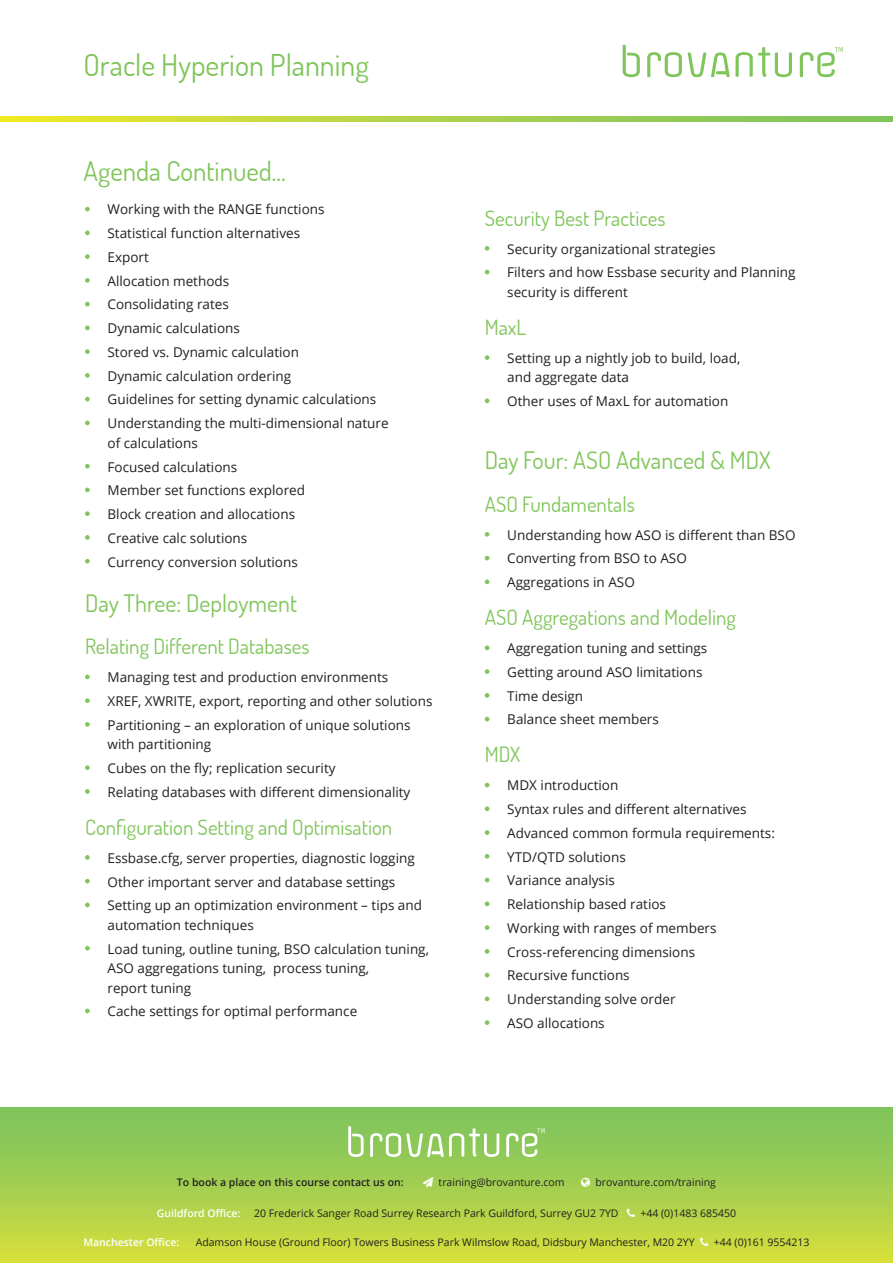
<style>
.page{position:relative;width:893px;height:1263px;background:#fff}
.page>*{position:absolute;margin:0;border:0;box-sizing:border-box;transform-origin:0 0}
.t1{font:30px "Dosis";color:#80c55b}
.t2{font:27px "Dosis";color:#80c55b}
.t3{font:24px "Dosis";color:#80c55b}
.t4{font:21px "Dosis";color:#80c55b}
.t5{font:13.5px/19.5px "Open Sans";color:#231f20}
.t6{font:10.5px "Open Sans";color:#231f20}
.t7{font:600 10.5px "Open Sans";color:#231f20}
.t8{font:600 10.5px "Open Sans";color:#fff}
.s1{color:#fff}
</style>
<div class="page">
<svg style="left:0;top:117px;width:893px;height:4px;background:#b1d347"></svg>
<svg style="left:623px;top:45px;width:17px;height:32px"></svg>
<svg style="left:647px;top:52px;width:35px;height:25px"></svg>
<svg style="left:800px;top:47px;width:43px;height:30px"></svg>
<svg style="left:688px;top:47px;width:104px;height:30px"></svg>
<svg style="left:85px;top:207px;width:5px;height:4px"></svg>
<svg style="left:85px;top:230px;width:5px;height:5px"></svg>
<svg style="left:85px;top:254px;width:5px;height:5px"></svg>
<svg style="left:85px;top:278px;width:5px;height:5px"></svg>
<svg style="left:85px;top:302px;width:5px;height:4px"></svg>
<svg style="left:85px;top:326px;width:5px;height:4px"></svg>
<svg style="left:85px;top:349px;width:5px;height:5px"></svg>
<svg style="left:85px;top:373px;width:5px;height:5px"></svg>
<svg style="left:85px;top:397px;width:5px;height:4px"></svg>
<svg style="left:85px;top:421px;width:5px;height:4px"></svg>
<svg style="left:85px;top:464px;width:5px;height:4px"></svg>
<svg style="left:85px;top:488px;width:5px;height:4px"></svg>
<svg style="left:85px;top:511px;width:5px;height:5px"></svg>
<svg style="left:85px;top:535px;width:5px;height:5px"></svg>
<svg style="left:85px;top:559px;width:5px;height:4px"></svg>
<svg style="left:85px;top:674px;width:5px;height:5px"></svg>
<svg style="left:85px;top:698px;width:5px;height:5px"></svg>
<svg style="left:85px;top:722px;width:5px;height:5px"></svg>
<svg style="left:85px;top:765px;width:5px;height:5px"></svg>
<svg style="left:85px;top:789px;width:5px;height:5px"></svg>
<svg style="left:85px;top:855px;width:5px;height:5px"></svg>
<svg style="left:85px;top:879px;width:5px;height:4px"></svg>
<svg style="left:85px;top:902px;width:5px;height:5px"></svg>
<svg style="left:85px;top:946px;width:5px;height:4px"></svg>
<svg style="left:85px;top:1008px;width:5px;height:5px"></svg>
<svg style="left:485px;top:532px;width:4px;height:5px"></svg>
<svg style="left:485px;top:556px;width:4px;height:4px"></svg>
<svg style="left:485px;top:579px;width:4px;height:5px"></svg>
<svg style="left:485px;top:645px;width:4px;height:5px"></svg>
<svg style="left:485px;top:669px;width:4px;height:5px"></svg>
<svg style="left:485px;top:693px;width:4px;height:5px"></svg>
<svg style="left:485px;top:717px;width:4px;height:4px"></svg>
<svg style="left:485px;top:783px;width:4px;height:4px"></svg>
<svg style="left:485px;top:806px;width:4px;height:5px"></svg>
<svg style="left:485px;top:830px;width:4px;height:5px"></svg>
<svg style="left:485px;top:854px;width:4px;height:5px"></svg>
<svg style="left:485px;top:878px;width:4px;height:4px"></svg>
<svg style="left:485px;top:901px;width:4px;height:5px"></svg>
<svg style="left:485px;top:925px;width:4px;height:5px"></svg>
<svg style="left:485px;top:949px;width:4px;height:5px"></svg>
<svg style="left:485px;top:973px;width:4px;height:4px"></svg>
<svg style="left:485px;top:996px;width:4px;height:5px"></svg>
<svg style="left:485px;top:1020px;width:4px;height:5px"></svg>
<svg style="left:485px;top:246px;width:4px;height:5px"></svg>
<svg style="left:485px;top:270px;width:4px;height:4px"></svg>
<svg style="left:485px;top:355px;width:4px;height:5px"></svg>
<svg style="left:485px;top:398px;width:4px;height:5px"></svg>
<div style="left:0;top:1107px;width:893px;height:156px;background:linear-gradient(to bottom,#77c160,#d4de3d)"></div>
<svg style="left:348px;top:1126px;width:16px;height:31px"></svg>
<svg style="left:506px;top:1128px;width:39px;height:29px"></svg>
<svg style="left:370px;top:1128px;width:129px;height:29px"></svg>
<svg style="left:581px;top:1177px;width:9px;height:9px"></svg>
<svg style="left:627px;top:1209px;width:8px;height:8px"></svg>
<svg style="left:700px;top:1238px;width:8px;height:8px"></svg>
<p class="t1" style="left:84px;top:46px;width:287px">Oracle Hyperion Planning</p>
<p class="t2" style="left:84px;top:154px;width:204px">Agenda Continued...</p>
<p class="t5" style="left:108px;top:199px;width:219px">Working with the RANGE functions</p>
<p class="t5" style="left:108px;top:223px;width:194px">Statistical function alternatives</p>
<p class="t5" style="left:108px;top:247px;width:43px">Export</p>
<p class="t5" style="left:108px;top:271px;width:123px">Allocation methods</p>
<p class="t5" style="left:108px;top:294px;width:123px">Consolidating rates</p>
<p class="t5" style="left:108px;top:318px;width:134px">Dynamic calculations</p>
<p class="t5" style="left:108px;top:342px;width:193px">Stored vs. Dynamic calculation</p>
<p class="t5" style="left:108px;top:366px;width:185px">Dynamic calculation ordering</p>
<p class="t5" style="left:108px;top:389px;width:270px">Guidelines for setting dynamic calculations</p>
<p class="t5" style="left:108px;top:413px;width:283px">Understanding the multi-dimensional nature of calculations</p>
<p class="t5" style="left:108px;top:456px;width:131px">Focused calculations</p>
<p class="t5" style="left:108px;top:480px;width:199px">Member set functions explored</p>
<p class="t5" style="left:108px;top:504px;width:189px">Block creation and allocations</p>
<p class="t5" style="left:108px;top:528px;width:141px">Creative calc solutions</p>
<p class="t5" style="left:108px;top:551px;width:192px">Currency conversion solutions</p>
<p class="t3" style="left:85px;top:587px;width:214px">Day Three: Deployment</p>
<p class="t4" style="left:85px;top:633px;width:226px">Relating Different Databases</p>
<p class="t5" style="left:108px;top:667px;width:282px">Managing test and production environments</p>
<p class="t5" style="left:108px;top:691px;width:326px">XREF, XWRITE, export, reporting and other solutions</p>
<p class="t5" style="left:108px;top:715px;width:305px">Partitioning – an exploration of unique solutions with partitioning</p>
<p class="t5" style="left:108px;top:758px;width:230px">Cubes on the fly; replication security</p>
<p class="t5" style="left:108px;top:782px;width:304px">Relating databases with different dimensionality</p>
<p class="t4" style="left:85px;top:813px;width:309px">Configuration Setting and Optimisation</p>
<p class="t5" style="left:108px;top:848px;width:309px">Essbase.cfg, server properties, diagnostic logging</p>
<p class="t5" style="left:108px;top:871px;width:289px">Other important server and database settings</p>
<p class="t5" style="left:108px;top:895px;width:316px">Setting up an optimization environment – tips and automation techniques</p>
<p class="t5" style="left:108px;top:938px;width:323px">Load tuning, outline tuning, BSO calculation tuning,<br>ASO aggregations tuning, process tuning,<br>report tuning</p>
<p class="t5" style="left:108px;top:1001px;width:251px">Cache settings for optimal performance</p>
<p class="t4" style="left:485px;top:204px;width:182px">Security Best Practices</p>
<p class="t5" style="left:507px;top:239px;width:210px">Security organizational strategies</p>
<p class="t5" style="left:507px;top:262px;width:290px">Filters and how Essbase security and Planning security is different</p>
<p class="t4" style="left:485px;top:313px;width:43px">MaxL</p>
<p class="t5" style="left:507px;top:348px;width:235px">Setting up a nightly job to build, load, and aggregate data</p>
<p class="t5" style="left:507px;top:391px;width:223px">Other uses of MaxL for automation</p>
<p class="t3" style="left:485px;top:445px;width:287px">Day Four: ASO Advanced &amp; MDX</p>
<p class="t4" style="left:485px;top:490px;width:152px">ASO Fundamentals</p>
<p class="t5" style="left:507px;top:525px;width:290px">Understanding how ASO is different than BSO</p>
<p class="t5" style="left:507px;top:548px;width:181px">Converting from BSO to ASO</p>
<p class="t5" style="left:507px;top:572px;width:129px">Aggregations in ASO</p>
<p class="t4" style="left:485px;top:604px;width:253px">ASO Aggregations and Modeling</p>
<p class="t5" style="left:507px;top:638px;width:202px">Aggregation tuning and settings</p>
<p class="t5" style="left:507px;top:662px;width:197px">Getting around ASO limitations</p>
<p class="t5" style="left:507px;top:686px;width:77px">Time design</p>
<p class="t5" style="left:507px;top:709px;width:153px">Balance sheet members</p>
<p class="t4" style="left:485px;top:741px;width:37px">MDX</p>
<p class="t5" style="left:507px;top:775px;width:113px">MDX introduction</p>
<p class="t5" style="left:507px;top:799px;width:241px">Syntax rules and different alternatives</p>
<p class="t5" style="left:507px;top:823px;width:269px">Advanced common formula requirements:</p>
<p class="t5" style="left:507px;top:847px;width:120px">YTD/QTD solutions</p>
<p class="t5" style="left:507px;top:870px;width:109px">Variance analysis</p>
<p class="t5" style="left:507px;top:894px;width:160px">Relationship based ratios</p>
<p class="t5" style="left:507px;top:918px;width:211px">Working with ranges of members</p>
<p class="t5" style="left:507px;top:942px;width:189px">Cross-referencing dimensions</p>
<p class="t5" style="left:507px;top:965px;width:124px">Recursive functions</p>
<p class="t5" style="left:507px;top:989px;width:170px">Understanding solve order</p>
<p class="t5" style="left:507px;top:1013px;width:99px">ASO allocations</p>
<p class="t7" style="left:177px;top:1175px;width:228px">To book a place on this course contact us on:</p>
<p class="t6" style="left:423px;top:1175px;width:144px"><span class="s1">➢</span> training@brovanture.com</p>
<p class="t6" style="left:595px;top:1175px;width:122px">brovanture.com/training</p>
<p class="t8" style="left:157px;top:1206px;width:85px">Guildford Office:</p>
<p class="t6" style="left:254px;top:1206px;width:366px">20 Frederick Sanger Road Surrey Research Park Guildford, Surrey GU2 7YD</p>
<p class="t6" style="left:640px;top:1206px;width:97px">+44 (0)1483 685450</p>
<p class="t8" style="left:83px;top:1235px;width:97px">Manchester Office:</p>
<p class="t6" style="left:196px;top:1235px;width:500px">Adamson House (Ground Floor) Towers Business Park Wilmslow Road, Didsbury Manchester, M20 2YY</p>
<p class="t6" style="left:714px;top:1235px;width:97px">+44 (0)161 9554213</p>
</div>
